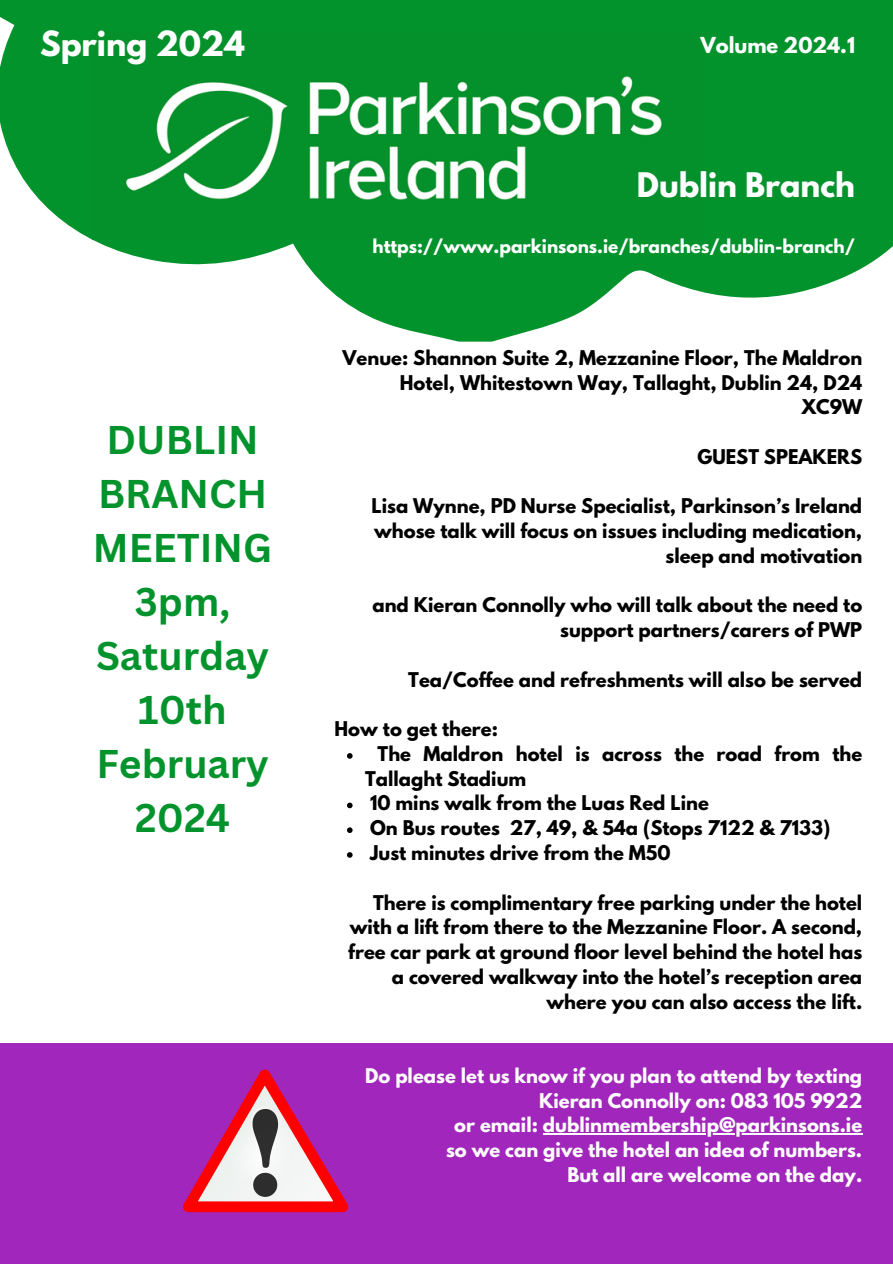
<style>
.page{position:relative;width:893px;height:1264px;background:#fff}
.page>*{position:absolute;margin:0;border:0;box-sizing:border-box;transform-origin:0 0}
.t1{font:700 39px/54px "Canva Sans";color:#03932c;text-align:center}
.t2{font:700 30.75px "League Spartan";color:#fff}
.t3{font:700 30px "League Spartan";color:#fff}
.t4{font:700 19.5px "League Spartan";color:#fff}
.t5{font:700 18px/24.8px "League Spartan";color:#000;text-align:right}
.t6{font:700 18px "League Spartan";color:#fcfdfc}
.t7{font:700 16.95px "League Spartan";color:#fff}
</style>
<div class="page">
<svg style="left:0;top:0;width:892px;height:341px;fill:#03932c"></svg>
<img style="left:92px;top:32px;width:612px;height:207px">
<div style="left:0;top:1043px;width:892px;height:220px;background:#a126bb"></div>
<svg style="left:183px;top:1069px;width:165px;height:143px"></svg>
<svg style="left:347px;top:753px;width:5px;height:5px"></svg>
<svg style="left:347px;top:802px;width:5px;height:6px"></svg>
<svg style="left:347px;top:827px;width:5px;height:6px"></svg>
<svg style="left:347px;top:852px;width:5px;height:5px"></svg>
<hr style="left:543px;top:1133px;width:319px;height:1px;background:#fcfdfc">
<p class="t2" style="left:40px;top:28px;width:206px">Spring 2024</p>
<p class="t1" style="left:93px;top:411px;width:181px">DUBLIN<br>BRANCH<br>MEETING</p>
<p class="t1" style="left:96px;top:573px;width:174px">3pm,<br>Saturday<br>10th<br>February<br>2024</p>
<p class="t4" style="left:700px;top:35px;width:156px">Volume 2024.1</p>
<p class="t3" style="left:637px;top:170px;width:220px">Dublin Branch</p>
<p class="t7" style="left:372px;top:238px;width:484px">https://www.parkinsons.ie/branches/dublin-branch/</p>
<p class="t5" style="left:342px;top:347px;width:521px">Venue: Shannon Suite 2, Mezzanine Floor, The Maldron<br>Hotel, Whitestown Way, Tallaght, Dublin 24, D24<br>XC9W</p>
<p class="t5" style="left:697px;top:446px;width:166px">GUEST SPEAKERS</p>
<p class="t5" style="left:371px;top:496px;width:492px">Lisa Wynne, PD Nurse Specialist, Parkinson’s Ireland</p>
<p class="t5" style="left:374px;top:521px;width:489px">whose talk will focus on issues including medication, sleep and motivation</p>
<p class="t5" style="left:372px;top:595px;width:491px">and Kieran Connolly who will talk about the need to support partners/carers of PWP</p>
<p class="t5" style="left:408px;top:669px;width:455px">Tea/Coffee and refreshments will also be served</p>
<p class="t5" style="left:334px;top:719px;width:165px">How to get there:</p>
<p class="t5" style="left:365px;top:743px;width:498px;text-align:left;text-indent:12px">The Maldron hotel is across the road from the<br>Tallaght Stadium</p>
<p class="t5" style="left:370px;top:793px;width:340px">10 mins walk from the Luas Red Line</p>
<p class="t5" style="left:370px;top:818px;width:462px">On Bus routes 27, 49, &amp; 54a (Stops 7122 &amp; 7133)</p>
<p class="t5" style="left:370px;top:842px;width:302px">Just minutes drive from the M50</p>
<p class="t5" style="left:348px;top:892px;width:515px">There is complimentary free parking under the hotel with a lift from there to the Mezzanine Floor. A second, free car park at ground floor level behind the hotel has a covered walkway into the hotel’s reception area where you can also access the lift.</p>
<p class="t6" style="left:365px;top:1066px;width:498px">Do please let us know if you plan to attend by texting</p>
<p class="t6" style="left:539px;top:1091px;width:324px">Kieran Connolly on: 083 105 9922</p>
<p class="t6" style="left:454px;top:1116px;width:409px">or email: dublinmembership@parkinsons.ie</p>
<p class="t6" style="left:446px;top:1140px;width:417px">so we can give the hotel an idea of numbers.</p>
<p class="t6" style="left:567px;top:1165px;width:296px">But all are welcome on the day.</p>
</div>
